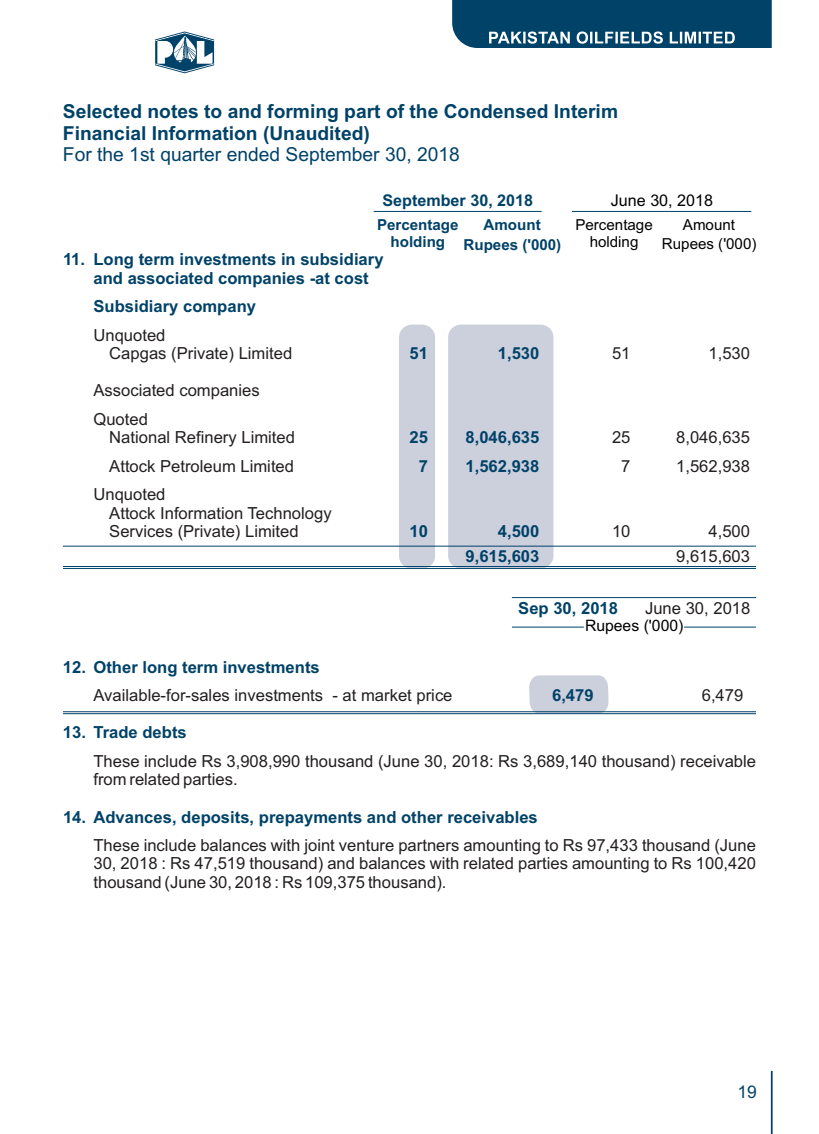
<style>
.page{position:relative;width:819px;height:1134px;background:#fff}
.page>*{position:absolute;margin:0;border:0;box-sizing:border-box;transform-origin:0 0}
.t1{font:700 19.25px/21.5px "Arial";color:#004268}
.t2{font:19.25px "Arial";color:#004268}
.t3{font:17.5px "Arial";color:#004268}
.t4{font:16.62px/18.6px "Arial";color:#231f20}
.t5{font:700 16.62px/18.6px "Arial";color:#004268}
.t6{font:700 16.1px "Arial";color:#004268}
.t7{font:16.1px "Arial";color:#000}
.t8{font:15.75px "Arial";color:#000}
.t9{font:700 15.22px/17px "Arial";color:#004268;text-align:center}
.t10{font:15.22px/17px "Arial";color:#000;text-align:center}
</style>
<div class="page">
<svg style="left:155px;top:32px;width:59px;height:41px"></svg>
<svg style="left:452px;top:0;width:320px;height:48px;background:#175376"></svg>
<hr style="left:771px;top:1071px;width:2px;height:63px;background:#004268">
<div style="left:399px;top:325px;width:36px;height:244px;background:#cccfdc;border-radius:13px"></div>
<div style="left:448px;top:325px;width:105px;height:244px;background:#cccfdc;border-radius:13px"></div>
<svg style="left:529px;top:675px;width:80px;height:38px;background:#cdd0dd"></svg>
<hr style="left:63px;top:546px;width:693px;height:1px;background:#004268">
<hr style="left:63px;top:566px;width:693px;height:1px;background:#004268">
<hr style="left:63px;top:568px;width:693px;height:1px;background:#004268">
<hr style="left:63px;top:711px;width:693px;height:1px;background:#004268">
<hr style="left:63px;top:713px;width:693px;height:1px;background:#004268">
<hr style="left:374px;top:211px;width:168px;height:1px;background:#004268">
<hr style="left:572px;top:211px;width:179px;height:1px;background:#004268">
<hr style="left:684px;top:627px;width:72px;height:1px;background:#004268">
<hr style="left:512px;top:627px;width:72px;height:1px;background:#004268">
<hr style="left:512px;top:597px;width:244px;height:1px;background:#004268">
<p class="t1" style="left:63px;top:103px;width:557px">Selected notes to and forming part of the Condensed Interim<br>Financial Information (Unaudited)</p>
<p class="t2" style="left:63px;top:147px;width:398px">For the 1st quarter ended September 30, 2018</p>
<p class="t6" style="left:382px;top:195px;width:152px">September 30, 2018</p>
<p class="t9" style="left:377px;top:217px;width:83px">Percentage holding</p>
<p class="t9" style="left:484px;top:217px;width:59px">Amount</p>
<p class="t9" style="left:464px;top:237px;width:99px">Rupees ('000)</p>
<p class="t5" style="left:93px;top:252px;width:292px;text-indent:-30px">11. Long term investments in subsidiary and associated companies -at cost</p>
<p class="t5" style="left:93px;top:299px;width:164px">Subsidiary company</p>
<p class="t4" style="left:109px;top:327px;width:184px;text-indent:-16px">Unquoted<br>Capgas (Private) Limited</p>
<p class="t5" style="left:410px;top:346px;width:20px">51</p>
<p class="t5" style="left:498px;top:346px;width:43px">1,530</p>
<p class="t7" style="left:611px;top:195px;width:104px">June 30, 2018</p>
<p class="t10" style="left:575px;top:217px;width:79px">Percentage holding</p>
<p class="t10" style="left:683px;top:217px;width:54px">Amount</p>
<p class="t10" style="left:662px;top:236px;width:96px">Rupees ('000)</p>
<p class="t4" style="left:612px;top:346px;width:20px">51</p>
<p class="t4" style="left:709px;top:346px;width:43px">1,530</p>
<p class="t4" style="left:93px;top:378px;width:168px;line-height:28.3px">Associated companies<br>Quoted</p>
<p class="t4" style="left:109px;top:430px;width:187px">National Refinery Limited</p>
<p class="t4" style="left:612px;top:430px;width:20px">25</p>
<p class="t4" style="left:676px;top:430px;width:75px">8,046,635</p>
<p class="t4" style="left:109px;top:458px;width:186px">Attock Petroleum Limited</p>
<p class="t4" style="left:621px;top:458px;width:11px">7</p>
<p class="t4" style="left:676px;top:458px;width:75px">1,562,938</p>
<p class="t4" style="left:109px;top:486px;width:224px;text-indent:-16px">Unquoted<br>Attock Information Technology<br>Services (Private) Limited</p>
<p class="t5" style="left:410px;top:430px;width:20px">25</p>
<p class="t5" style="left:465px;top:430px;width:75px">8,046,635</p>
<p class="t5" style="left:419px;top:458px;width:11px">7</p>
<p class="t5" style="left:465px;top:458px;width:75px">1,562,938</p>
<p class="t4" style="left:612px;top:524px;width:20px">10</p>
<p class="t4" style="left:676px;top:521px;width:75px;line-height:24.5px;text-align:right">4,500<br>9,615,603</p>
<p class="t5" style="left:410px;top:524px;width:20px">10</p>
<p class="t5" style="left:465px;top:521px;width:75px;line-height:24.5px;text-align:right">4,500<br>9,615,603</p>
<p class="t5" style="left:518px;top:600px;width:101px">Sep 30, 2018</p>
<p class="t4" style="left:645px;top:600px;width:107px">June 30, 2018</p>
<p class="t5" style="left:63px;top:659px;width:258px">12. Other long term investments</p>
<p class="t8" style="left:585px;top:620px;width:100px">Rupees ('000)</p>
<p class="t4" style="left:93px;top:688px;width:361px">Available-for-sales investments - at market price</p>
<p class="t4" style="left:702px;top:688px;width:43px">6,479</p>
<p class="t5" style="left:552px;top:688px;width:43px">6,479</p>
<p class="t5" style="left:63px;top:725px;width:125px">13. Trade debts</p>
<p class="t4" style="left:93px;top:753px;width:664px">These include Rs 3,908,990 thousand (June 30, 2018: Rs 3,689,140 thousand) receivable from related parties.</p>
<p class="t5" style="left:63px;top:809px;width:476px">14. Advances, deposits, prepayments and other receivables</p>
<p class="t4" style="left:93px;top:837px;width:664px;text-align:justify">These include balances with joint venture partners amounting to Rs 97,433 thousand (June 30, 2018 : Rs 47,519 thousand) and balances with related parties amounting to Rs 100,420 thousand (June 30, 2018 : Rs 109,375 thousand).</p>
<p class="t3" style="left:737px;top:1085px;width:21px">19</p>
</div>
